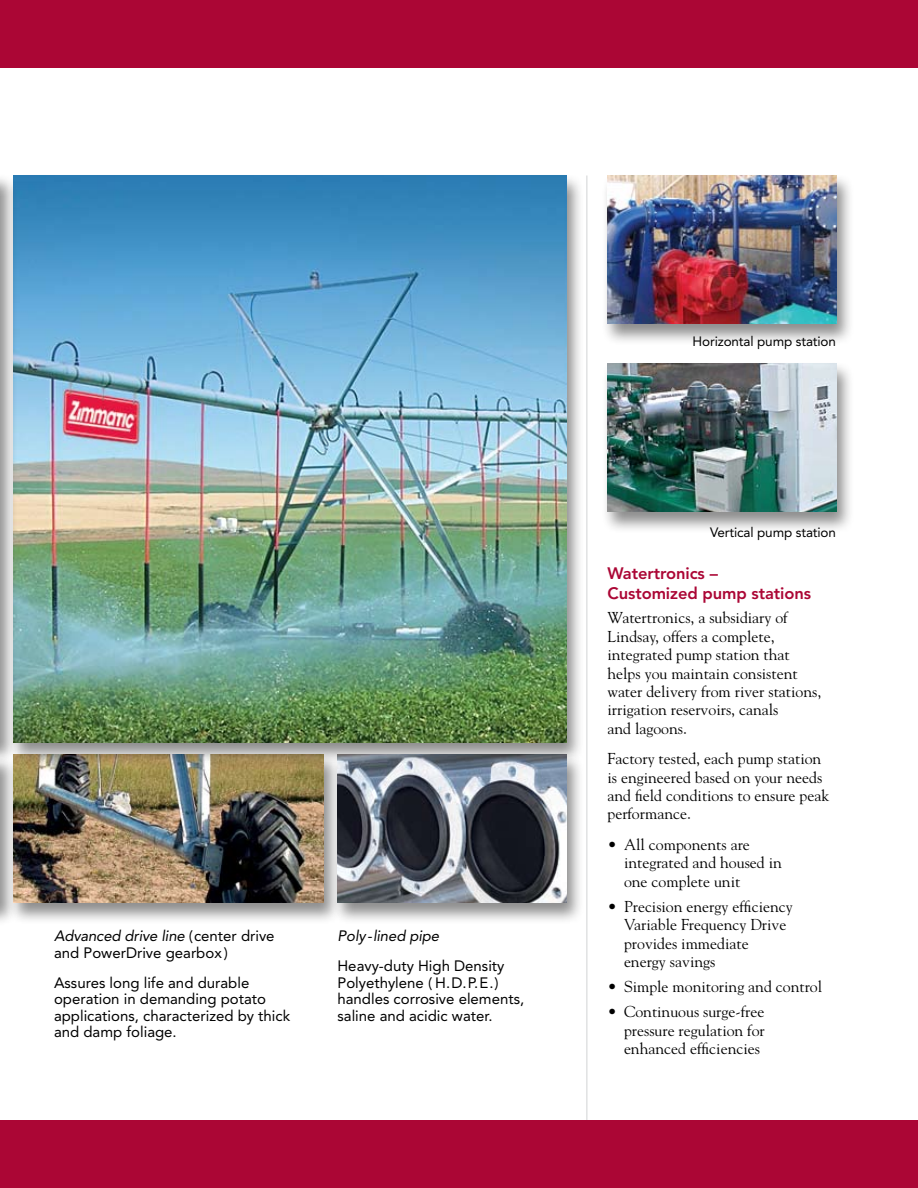
<style>
.page{position:relative;width:918px;height:1188px;background:#fff}
.page>*{position:absolute;margin:0;border:0;box-sizing:border-box;transform-origin:0 0}
.t1{font:800 16.5px/19.5px "Avenir LT Std";letter-spacing:-.005em;color:#ab0635}
.t2{font:15.75px/18.5px "Goudy Std";color:#000}
.t3{font:15px/16.5px "Avenir LT Std";color:#000}
.t4{font:italic 15px "Avenir LT Std";letter-spacing:-.01em;color:#000}
.t5{font:13.5px "Avenir LT Std";letter-spacing:-.01em;color:#000}
.s1{font-style:italic}
</style>
<div class="page">
<hr style="left:586px;top:176px;width:1px;height:1012px;background:#d1d3d4">
<div style="left:0;top:1120px;width:918px;height:68px;background:#ab0635"></div>
<div style="left:0;top:0;width:918px;height:68px;background:#ab0635"></div>
<div style="left:0;top:754px;width:17px;height:172px;background:#000;opacity:.45"></div>
<img style="left:0;top:764px;width:1px;height:140px">
<div style="left:600px;top:173px;width:254px;height:172px;background:#000;opacity:.45"></div>
<img style="left:608px;top:176px;width:229px;height:148px">
<div style="left:600px;top:360px;width:254px;height:173px;background:#000;opacity:.45"></div>
<img style="left:608px;top:363px;width:229px;height:149px">
<div style="left:6px;top:752px;width:335px;height:172px;background:#000;opacity:.45"></div>
<img style="left:14px;top:764px;width:310px;height:139px">
<div style="left:330px;top:752px;width:254px;height:172px;background:#000;opacity:.45"></div>
<img style="left:338px;top:764px;width:229px;height:139px">
<div style="left:6px;top:173px;width:578px;height:591px;background:#000;opacity:.45"></div>
<img style="left:17px;top:176px;width:550px;height:566px">
<div style="left:0;top:173px;width:17px;height:591px;background:#000;opacity:.45"></div>
<img style="left:0;top:176px;width:1px;height:566px">
<p class="t3" style="left:54px;top:928px;width:222px"><span class="s1">Advanced drive line</span> (center drive and PowerDrive gearbox)</p>
<p class="t3" style="left:54px;top:975px;width:238px">Assures long life and durable operation in demanding potato applications, characterized by thick and damp foliage.</p>
<p class="t4" style="left:338px;top:927px;width:103px">Poly-lined pipe</p>
<p class="t3" style="left:338px;top:958px;width:188px">Heavy-duty High Density<br>Polyethylene ( H.D.P.E .) handles corrosive elements, saline and acidic water.</p>
<p class="t5" style="left:693px;top:333px;width:145px">Horizontal pump station</p>
<p class="t5" style="left:710px;top:524px;width:127px">Vertical pump station</p>
<p class="t1" style="left:608px;top:564px;width:205px">Watertronics –<br>Customized pump stations</p>
<p class="t2" style="left:608px;top:608px;width:215px">Watertronics, a subsidiary of<br>Lindsay, offers a complete, integrated pump station that helps you maintain consistent water delivery from river stations, irrigation reservoirs, canals<br>and lagoons.</p>
<p class="t2" style="left:608px;top:749px;width:223px">Factory tested, each pump station is engineered based on your needs and field conditions to ensure peak performance.</p>
<p class="t2" style="left:624px;top:835px;width:159px;text-indent:-17px">• All components are integrated and housed in one complete unit</p>
<p class="t2" style="left:624px;top:897px;width:170px;text-indent:-17px">• Precision energy efficiency<br>Variable Frequency Drive provides immediate energy savings</p>
<p class="t2" style="left:608px;top:977px;width:216px">• Simple monitoring and control</p>
<p class="t2" style="left:624px;top:1002px;width:142px;text-align:justify;text-indent:-17px">• Continuous surge-free pressure regulation for enhanced efficiencies</p>
</div>
